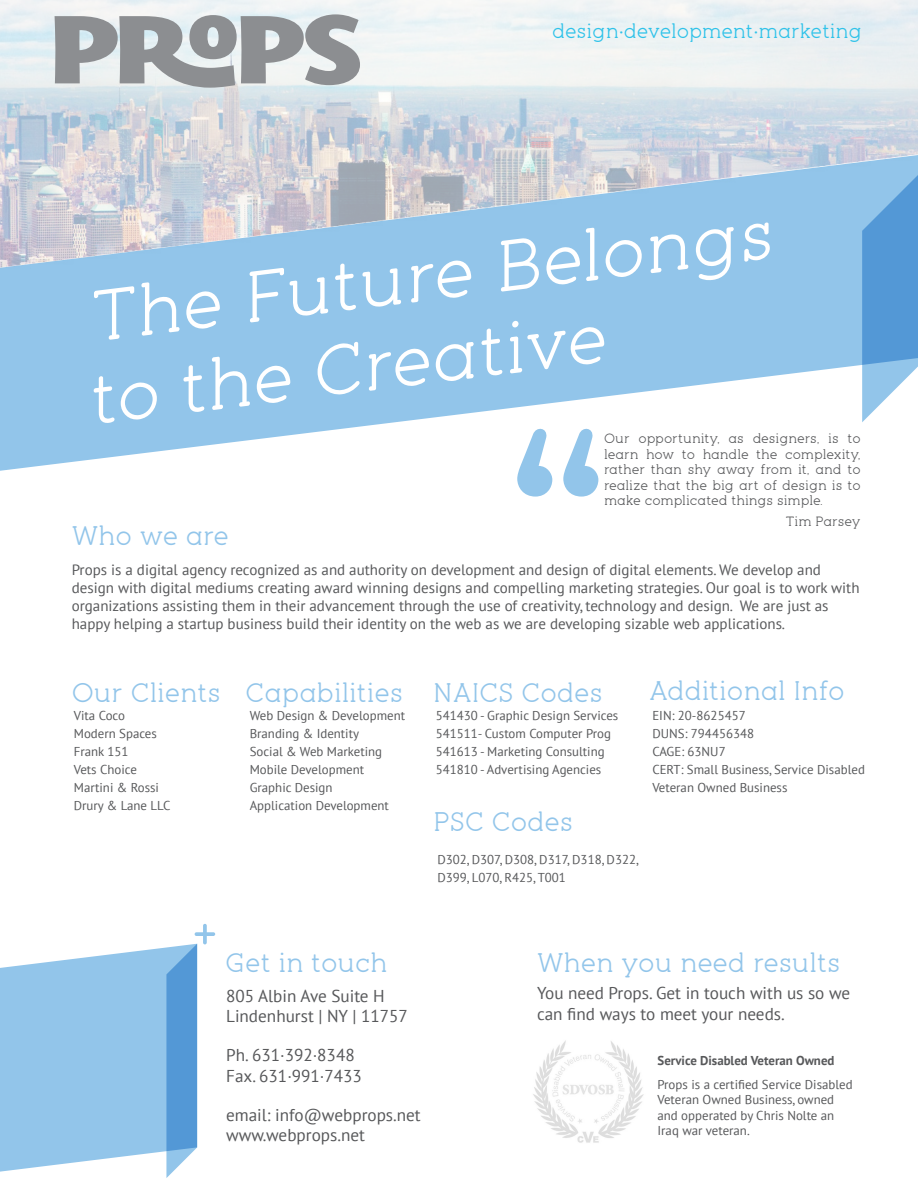
<style>
.page{position:relative;width:918px;height:1188px;background:#fff}
.page>*{position:absolute;margin:0;border:0;box-sizing:border-box;transform-origin:0 0}
.H2_Header{font:68.7px/82.3px "pironv 2";color:#fff}
.H2_Header-2{font:25.8px "pironv 2";color:#92c5ea}
.t1{font:19.35px "pironv 2";color:#2ec2e9}
.Main_Paragraph_Text{font:17.1px/20.5px "PT Sans";color:#57585a}
.Main_Paragraph_Text-2{font:15px/18px "PT Sans";color:#57585a}
.Footer_Text{font:12.9px/15.5px "PT Sans";color:#57585a}
.t2{font:12.9px/15.5px "pironv 2";color:#57585a;text-align:justify}
.H2_Header-3{font:700 12.9px "PT Sans";color:#57585a}
.s1{font-family:"PT Sans"}
</style>
<div class="page">
<img style="left:0;top:0;width:918px;height:153px">
<svg style="left:0;top:153px;width:918px;height:318px;fill:#92c5ea"></svg>
<svg style="left:862px;top:158px;width:56px;height:264px;background:#77b0e0"></svg>
<svg style="left:0;top:947px;width:166px;height:225px;background:#9ccaeb"></svg>
<svg style="left:166px;top:924px;width:49px;height:254px"></svg>
<img style="left:533px;top:1040px;width:111px;height:103px">
<svg style="left:517px;top:427px;width:81px;height:70px"></svg>
<svg style="left:55px;top:14px;width:305px;height:74px;background:#afb3b5"></svg>
<p class="t1" style="left:552px;top:20px;width:312px">design<span class="s1">·</span>development<span class="s1">·</span>marketing</p>
<p class="H2_Header" style="left:73px;top:277px;width:700px;rotate:-7deg">The Future Belongs to the Creative</p>
<p class="t2" style="left:604px;top:431px;width:258px">Our opportunity, as designers, is to learn how to handle the complexity, rather than shy away from it, and to realize that the big art of design is to make complicated things simple.</p>
<p class="t2" style="left:786px;top:514px;width:76px">Tim Parsey</p>
<p class="H2_Header-2" style="left:72px;top:520px;width:159px">Who we are</p>
<p class="Main_Paragraph_Text-2" style="left:72px;top:560px;width:789px">Props is a digital agency recognized as and authority on development and design of digital elements. We develop and design with digital mediums creating award winning designs and compelling marketing strategies. Our goal is to work with organizations assisting them in their advancement through the use of creativity, technology and design. We are just as happy helping a startup business build their identity on the web as we are developing sizable web applications.</p>
<p class="H2_Header-2" style="left:72px;top:678px;width:150px">Our Clients</p>
<p class="Footer_Text" style="left:74px;top:707px;width:53px">Vita Coco</p>
<p class="Footer_Text" style="left:74px;top:725px;width:85px">Modern Spaces</p>
<p class="Footer_Text" style="left:74px;top:743px;width:56px">Frank 151</p>
<p class="Footer_Text" style="left:74px;top:761px;width:65px">Vets Choice</p>
<p class="Footer_Text" style="left:74px;top:779px;width:87px">Martini &amp; Rossi</p>
<p class="Footer_Text" style="left:74px;top:797px;width:98px">Drury &amp; Lane LLC</p>
<p class="H2_Header-2" style="left:246px;top:678px;width:159px">Capabilities</p>
<p class="H2_Header-2" style="left:433px;top:678px;width:172px">NAICS Codes</p>
<p class="Footer_Text" style="left:250px;top:707px;width:157px">Web Design &amp; Development</p>
<p class="Footer_Text" style="left:250px;top:725px;width:111px">Branding &amp; Identity</p>
<p class="Footer_Text" style="left:250px;top:743px;width:134px">Social &amp; Web Marketing</p>
<p class="Footer_Text" style="left:250px;top:761px;width:116px">Mobile Development</p>
<p class="Footer_Text" style="left:250px;top:779px;width:84px">Graphic Design</p>
<p class="Footer_Text" style="left:250px;top:797px;width:141px">Application Development</p>
<p class="Footer_Text" style="left:436px;top:707px;width:184px">541430 - Graphic Design Services</p>
<p class="Footer_Text" style="left:436px;top:725px;width:177px">541511- Custom Computer Prog</p>
<p class="Footer_Text" style="left:436px;top:743px;width:170px">541613 - Marketing Consulting</p>
<p class="Footer_Text" style="left:436px;top:761px;width:167px">541810 - Advertising Agencies</p>
<p class="H2_Header-2" style="left:433px;top:807px;width:142px">PSC Codes</p>
<p class="Footer_Text" style="left:437px;top:850px;width:203px;line-height:18px">D302, D307, D308, D317, D318, D322,<br>D399, L070, R425, T001</p>
<p class="H2_Header-2" style="left:649px;top:676px;width:197px">Additional Info</p>
<p class="Footer_Text" style="left:652px;top:707px;width:95px">EIN: 20-8625457</p>
<p class="Footer_Text" style="left:652px;top:725px;width:103px">DUNS: 794456348</p>
<p class="Footer_Text" style="left:652px;top:742px;width:214px;line-height:18px">CAGE: 63NU7<br>CERT: Small Business, Service Disabled</p>
<p class="Footer_Text" style="left:652px;top:779px;width:137px">Veteran Owned Business</p>
<p class="H2_Header-2" style="left:225px;top:948px;width:164px">Get in touch</p>
<p class="Main_Paragraph_Text" style="left:226px;top:985px;width:183px">805 Albin Ave Suite H<br>Lindenhurst | NY | 11757</p>
<p class="Main_Paragraph_Text" style="left:226px;top:1044px;width:137px">Ph. 631·392·8348<br>Fax. 631·991·7433</p>
<p class="Main_Paragraph_Text" style="left:226px;top:1104px;width:196px">email: info@webprops.net www.webprops.net</p>
<p class="H2_Header-2" style="left:537px;top:948px;width:305px">When you need results</p>
<p class="Main_Paragraph_Text" style="left:537px;top:982px;width:315px">You need Props. Get in touch with us so we can find ways to meet your needs.</p>
<p class="H2_Header-3" style="left:658px;top:1051px;width:178px">Service Disabled Veteran Owned</p>
<p class="Footer_Text" style="left:658px;top:1076px;width:197px">Props is a certified Service Disabled<br>Veteran Owned Business, owned and opperated by Chris Nolte an<br>Iraq war veteran.</p>
</div>
